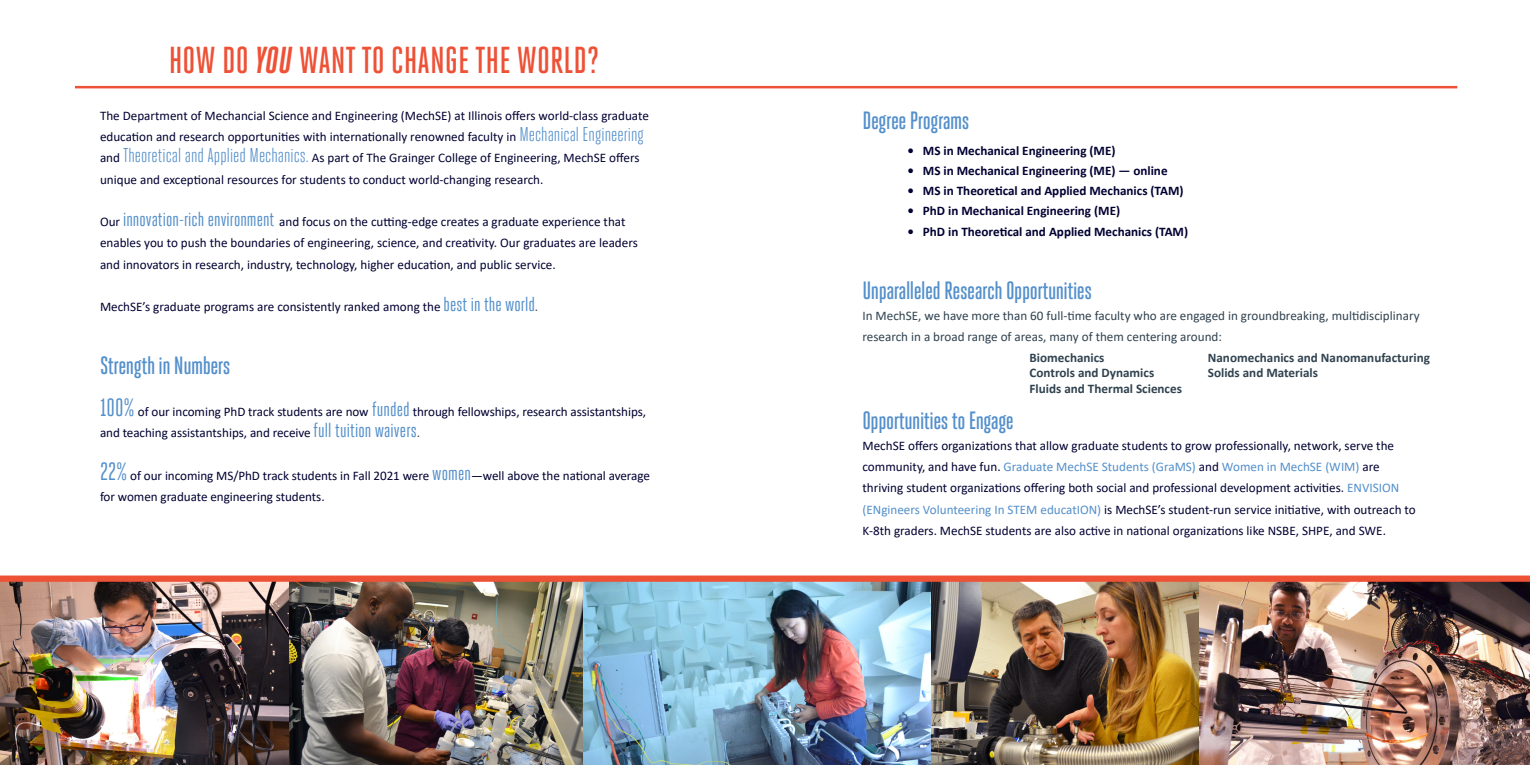
<style>
.page{position:relative;width:1530px;height:765px;background:#fff}
.page>*{position:absolute;margin:0;border:0;box-sizing:border-box;transform-origin:0 0}
.t1{font:500 37.5px "Heroic Condensed";color:#ed5136}
.t2{font:500 25px "Heroic Condensed";letter-spacing:-.02em;color:#538fcb}
.t3{font:13.12px/21.2px "Calibri";color:#000032}
.t4{font:700 13.12px "Calibri";color:#000032}
.t5{font:13.12px/21.2px "Calibri";color:#30424f}
.t6{font:700 13.12px/15.8px "Calibri";color:#30424f}
.s1{font-weight:700;font-style:italic}
.s2{font-family:"Heroic Condensed";font-size:20px;color:#538fcb}
.s3{color:#30424f}
.s4{font-family:"Heroic Condensed";font-size:25px;color:#538fcb}
.s5{color:#538fcb}
</style>
<div class="page">
<img style="left:289px;top:582px;width:294px;height:183px">
<img style="left:931px;top:582px;width:268px;height:183px">
<img style="left:0;top:582px;width:289px;height:183px">
<img style="left:583px;top:582px;width:348px;height:183px">
<img style="left:1199px;top:582px;width:331px;height:183px">
<div style="left:0;top:576px;width:1530px;height:6px;background:#ed5136"></div>
<hr style="left:75px;top:86px;width:1382px;height:2px;background:#ed5136">
<p class="t1" style="left:169px;top:39px;width:432px">HOW DO <span class="s1">YOU</span> WANT TO CHANGE THE WORLD?</p>
<p class="t3" style="left:100px;top:105px;width:550px">The Department of Mechancial Science and Engineering (MechSE) at Illinois offers world-class graduate education and research opportunities with internationally renowned faculty in <span class="s2">Mechanical Engineering </span>and <span class="s2">Theoretical and Applied Mechanics.</span> As part of The Grainger College of Engineering, MechSE offers unique and exceptional resources for students to conduct world-changing research.</p>
<p class="t3" style="left:100px;top:211px;width:539px">Our <span class="s2">innovation-rich environment</span> and focus on the cutting-edge creates a graduate experience that enables you to push the boundaries of engineering, science, and creativity. Our graduates are leaders and innovators in research, industry, technology, higher education, and public service.</p>
<p class="t3" style="left:100px;top:296px;width:440px">MechSE’s graduate programs are consistently ranked among the <span class="s2">best in the world</span><span class="s3">.</span></p>
<p class="t2" style="left:100px;top:351px;width:132px">Strength in Numbers</p>
<p class="t3" style="left:100px;top:401px;width:548px"><span class="s4">100%</span> of our incoming PhD track students are now <span class="s2">funded</span> through fellowships, research assistantships, and teaching assistantships, and receive <span class="s2">full tuition waivers</span><span class="s3">.</span></p>
<p class="t3" style="left:100px;top:465px;width:551px"><span class="s4">22%</span> of our incoming MS/PhD track students in Fall 2021 were <span class="s2">women</span>—well above the national average for women graduate engineering students.</p>
<p class="t2" style="left:862px;top:106px;width:108px">Degree Programs</p>
<p class="t4" style="left:908px;top:141px;width:210px">• MS in Mechanical Engineering (ME)</p>
<p class="t4" style="left:908px;top:161px;width:262px">• MS in Mechanical Engineering (ME) — online</p>
<p class="t4" style="left:908px;top:181px;width:278px">• MS in Theoretical and Applied Mechanics (TAM)</p>
<p class="t4" style="left:908px;top:201px;width:214px">• PhD in Mechanical Engineering (ME)</p>
<p class="t4" style="left:908px;top:223px;width:282px">• PhD in Theoretical and Applied Mechanics (TAM)</p>
<p class="t2" style="left:862px;top:276px;width:231px">Unparalleled Research Opportunities</p>
<p class="t5" style="left:862px;top:305px;width:559px">In MechSE, we have more than 60 full-time faculty who are engaged in groundbreaking, multidisciplinary research in a broad range of areas, many of them centering around:</p>
<p class="t6" style="left:1030px;top:349px;width:76px">Biomechanics</p>
<p class="t6" style="left:1030px;top:365px;width:126px">Controls and Dynamics</p>
<p class="t6" style="left:1030px;top:381px;width:154px">Fluids and Thermal Sciences</p>
<p class="t6" style="left:1208px;top:349px;width:224px">Nanomechanics and Nanomanufacturing<br>Solids and Materials</p>
<p class="t2" style="left:862px;top:406px;width:153px">Opportunities to Engage</p>
<p class="t3" style="left:862px;top:435px;width:555px">MechSE offers organizations that allow graduate students to grow professionally, network, serve the community, and have fun. <span class="s5">Graduate MechSE Students (GraMS)</span> and <span class="s5">Women in MechSE (WIM)</span> are thriving student organizations offering both social and professional development activities. <span class="s5">ENVISION (ENgineers Volunteering In STEM educatION)</span> is MechSE’s student-run service initiative, with outreach to K-8th graders. MechSE students are also active in national organizations like NSBE, SHPE, and SWE.</p>
</div>
